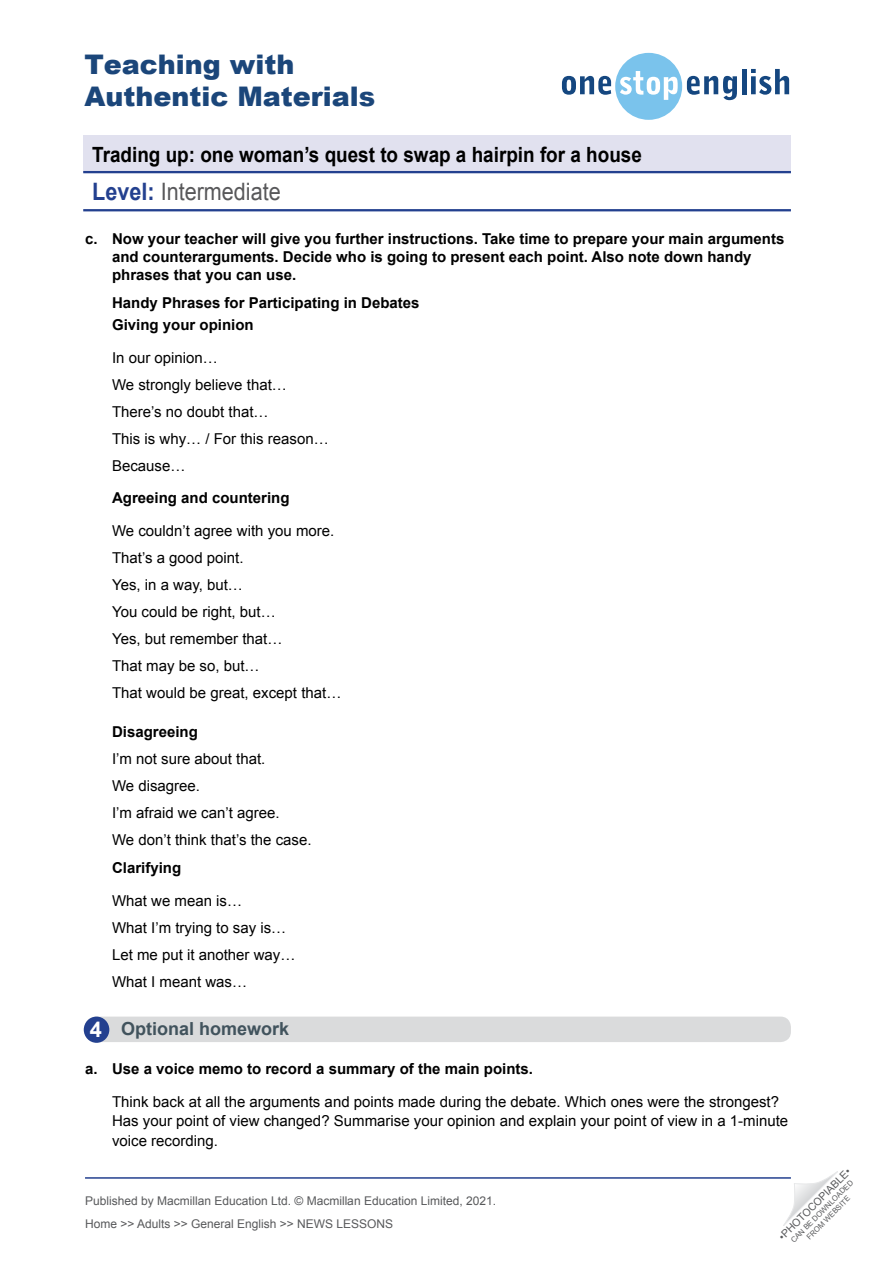
<style>
.page{position:relative;width:893px;height:1263px;background:#fff}
.page>*{position:absolute;margin:0;border:0;box-sizing:border-box;transform-origin:0 0}
.t1{font:900 27px/32.4px "Arial";color:#1b467a}
.t2{font:24px "Arial";color:#58585a;scale:.9 1}
.WS__Exercise_title{font:700 21.9px "Arial";color:#fff}
.t3{font:700 21px "Arial";color:#000;scale:.9 1}
.WS__Exercise_title-2{font:700 18px "Arial";color:#41535d}
.TN__Body_text{font:15px/19.5px "Arial";color:#000}
.WS__Body_-_rubric_al{font:700 15px/18px "Arial";color:#000}
.t4{font:12px/23px "Arial";color:#58595b}
.t5{font:10.5px "Arial";color:#58595b}
.t6{font:7.5px/9px "Arial";color:#58595b;text-align:center}
.s1{font-weight:700;color:#23408f}
</style>
<div class="page">
<svg style="left:562px;top:53px;width:175px;height:67px"></svg>
<hr style="left:742px;top:69px;width:4px;height:25px;background:#154780">
<svg style="left:751px;top:69px;width:38px;height:26px"></svg>
<svg style="left:783px;top:1171px;width:55px;height:55px"></svg>
<div style="left:83px;top:136px;width:708px;height:37px;background:#e1e1ef"></div>
<hr style="left:83px;top:171px;width:708px;height:2px;background:#23408f">
<hr style="left:83px;top:209px;width:708px;height:2px;background:#23408f">
<hr style="left:85px;top:1177px;width:706px;height:2px;background:#23408f">
<div style="left:85px;top:1016px;width:706px;height:26px;background:#dadbdc;border-radius:10px"></div>
<div style="left:84px;top:1016px;width:25px;height:27px;background:#23408f;border-radius:50%"></div>
<h1 class="t1" style="left:84px;top:47px;width:292px">Teaching with<br>Authentic Materials</h1>
<h3 class="t3" style="left:92px;top:141px;width:612px">Trading up: one woman’s quest to swap a hairpin for a house</h3>
<h2 class="t2" style="left:92px;top:176px;width:211px"><span class="s1">Level:</span> Intermediate</h2>
<p class="WS__Body_-_rubric_al" style="left:112px;top:230px;width:674px;text-indent:-27px">c. Now your teacher will give you further instructions. Take time to prepare your main arguments and counterarguments. Decide who is going to present each point. Also note down handy phrases that you can use.</p>
<p class="WS__Body_-_rubric_al" style="left:112px;top:294px;width:309px">Handy Phrases for Participating in Debates</p>
<p class="WS__Body_-_rubric_al" style="left:112px;top:316px;width:143px">Giving your opinion</p>
<p class="TN__Body_text" style="left:112px;top:348px;width:107px">In our opinion…</p>
<p class="TN__Body_text" style="left:112px;top:375px;width:176px">We strongly believe that…</p>
<p class="TN__Body_text" style="left:112px;top:402px;width:158px">There’s no doubt that…</p>
<p class="TN__Body_text" style="left:112px;top:429px;width:218px">This is why… / For this reason…</p>
<p class="TN__Body_text" style="left:112px;top:456px;width:75px">Because…</p>
<p class="WS__Body_-_rubric_al" style="left:112px;top:489px;width:179px">Agreeing and countering</p>
<p class="TN__Body_text" style="left:112px;top:521px;width:224px">We couldn’t agree with you more.</p>
<p class="TN__Body_text" style="left:112px;top:548px;width:133px">That’s a good point.</p>
<p class="TN__Body_text" style="left:112px;top:575px;width:132px">Yes, in a way, but…</p>
<p class="TN__Body_text" style="left:112px;top:602px;width:165px">You could be right, but…</p>
<p class="TN__Body_text" style="left:112px;top:629px;width:172px">Yes, but remember that…</p>
<p class="TN__Body_text" style="left:112px;top:656px;width:149px">That may be so, but…</p>
<p class="TN__Body_text" style="left:112px;top:683px;width:231px">That would be great, except that…</p>
<p class="WS__Body_-_rubric_al" style="left:112px;top:723px;width:87px">Disagreeing</p>
<p class="TN__Body_text" style="left:112px;top:749px;width:155px">I’m not sure about that.</p>
<p class="TN__Body_text" style="left:112px;top:776px;width:90px">We disagree.</p>
<p class="TN__Body_text" style="left:112px;top:803px;width:169px">I’m afraid we can’t agree.</p>
<p class="TN__Body_text" style="left:112px;top:830px;width:201px">We don’t think that’s the case.</p>
<p class="WS__Body_-_rubric_al" style="left:112px;top:859px;width:71px">Clarifying</p>
<p class="TN__Body_text" style="left:112px;top:891px;width:132px">What we mean is…</p>
<p class="TN__Body_text" style="left:112px;top:918px;width:176px">What I’m trying to say is…</p>
<p class="TN__Body_text" style="left:112px;top:945px;width:185px">Let me put it another way…</p>
<p class="TN__Body_text" style="left:112px;top:972px;width:137px">What I meant was…</p>
<p class="WS__Exercise_title-2" style="left:121px;top:1017px;width:170px">Optional homework</p>
<p class="WS__Body_-_rubric_al" style="left:85px;top:1060px;width:449px">a. Use a voice memo to record a summary of the main points.</p>
<p class="TN__Body_text" style="left:112px;top:1092px;width:678px">Think back at all the arguments and points made during the debate. Which ones were the strongest?<br>Has your point of view changed? Summarise your opinion and explain your point of view in a 1-minute voice recording.</p>
<p class="WS__Exercise_title" style="left:90px;top:1015px;width:14px">4</p>
<p class="t4" style="left:85px;top:1189px;width:413px">Published by Macmillan Education Ltd. © Macmillan Education Limited, 2021.<br>Home &gt;&gt; Adults &gt;&gt; General English &gt;&gt; NEWS LESSONS</p>
<p class="t5" style="left:776px;top:1233px;width:99px;rotate:-45deg">•PHOTOCOPIABLE•</p>
<p class="t6" style="left:789px;top:1238px;width:86px;rotate:-45deg">CAN BE DOWNLOADED<br>FROM WEBSITE</p>
</div>
